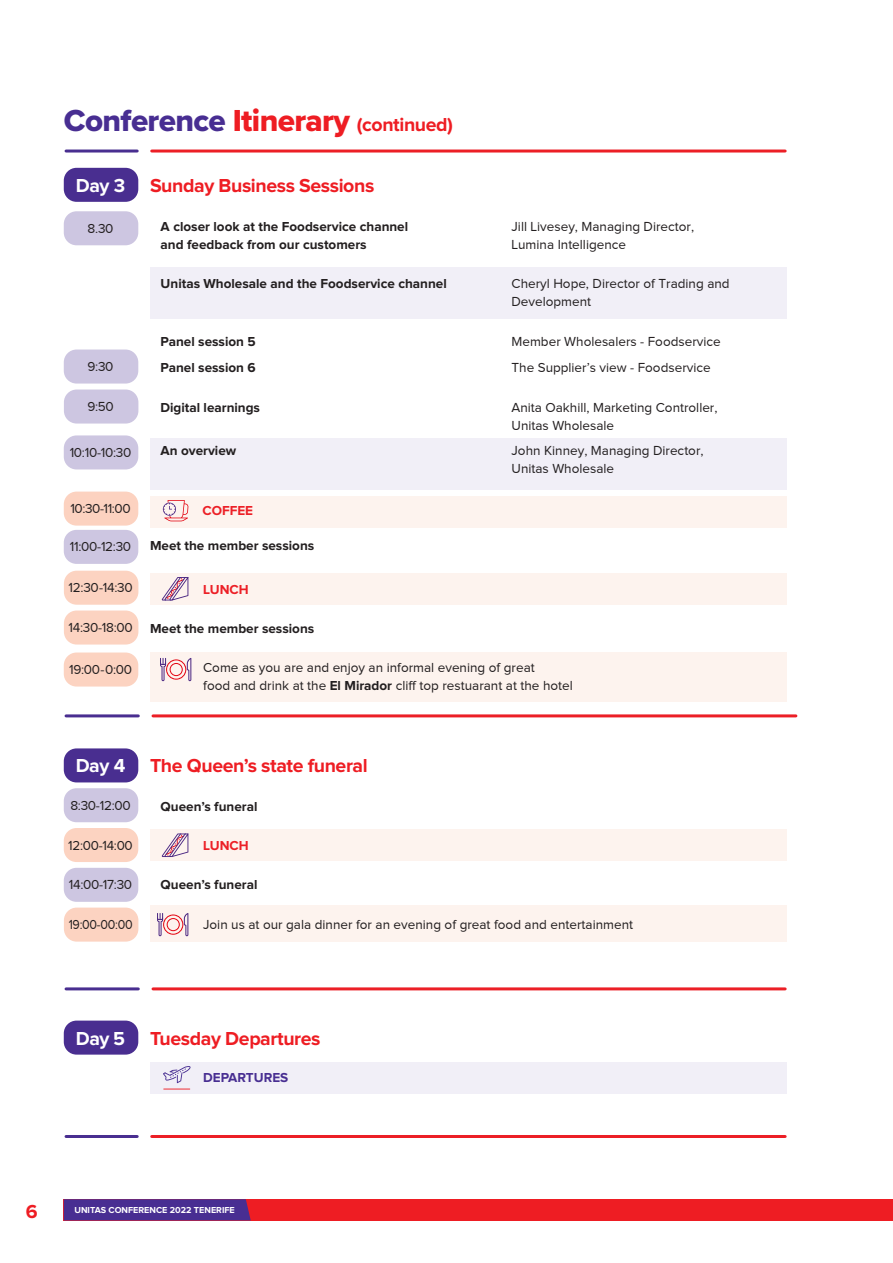
<style>
.page{position:relative;width:893px;height:1263px;background:#fff}
.page>*{position:absolute;margin:0;border:0;box-sizing:border-box;transform-origin:0 0}
.t1{font:700 19.5px "Proxima Nova";letter-spacing:-.02em;color:#ee1d23}
.t2{font:700 19.5px "Proxima Nova";letter-spacing:-.02em;color:#fff}
.t3{font:13.5px/18px "Proxima Nova";color:#231f20}
.t4{font:700 13.5px "Proxima Nova";color:#231f20}
.t5{font:700 13.5px "Proxima Nova";color:#ec1f26}
.t6{font:13.5px "Proxima Nova";color:#231f20;scale:.92 1}
.t7{font:700 13.5px "Proxima Nova";color:#482e92}
.t8{font:700 9px "Proxima Nova";color:#fff}
.s1{font-family:"Proxima Nova Extrabld";font-weight:400;font-size:31.5px;color:#482e92}
.s2{font-family:"Proxima Nova Extrabld";font-weight:400;font-size:31.5px}
.s3{font-weight:700}
</style>
<div class="page">
<hr style="left:66px;top:150px;width:71px;height:3px;background:#492e90">
<hr style="left:152px;top:150px;width:633px;height:3px;background:#ec1f26">
<hr style="left:66px;top:1135px;width:71px;height:3px;background:#492e90">
<hr style="left:152px;top:1135px;width:633px;height:3px;background:#ec1f26">
<div style="left:150px;top:267px;width:637px;height:51px;background:#f1eff7"></div>
<div style="left:150px;top:496px;width:637px;height:32px;background:#fdf3ee"></div>
<div style="left:150px;top:438px;width:637px;height:51px;background:#f1eff7"></div>
<div style="left:150px;top:573px;width:637px;height:32px;background:#fdf3ee"></div>
<div style="left:150px;top:652px;width:637px;height:50px;background:#fdf3ee"></div>
<div style="left:64px;top:211px;width:74px;height:34px;background:#cdc6e1;border-radius:13px"></div>
<div style="left:64px;top:349px;width:74px;height:35px;background:#cdc6e1;border-radius:13px"></div>
<div style="left:64px;top:435px;width:74px;height:34px;background:#cdc6e1;border-radius:13px"></div>
<div style="left:64px;top:492px;width:74px;height:34px;background:#fcd2c0;border-radius:13px"></div>
<div style="left:64px;top:530px;width:74px;height:34px;background:#cdc6e1;border-radius:13px"></div>
<div style="left:64px;top:652px;width:74px;height:34px;background:#fcd3c1;border-radius:13px"></div>
<div style="left:64px;top:389px;width:74px;height:34px;background:#cdc6e1;border-radius:13px"></div>
<div style="left:64px;top:168px;width:74px;height:34px;background:#492e90;border-radius:13px"></div>
<svg style="left:163px;top:500px;width:25px;height:21px"></svg>
<svg style="left:162px;top:577px;width:26px;height:23px"></svg>
<svg style="left:160px;top:658px;width:31px;height:23px"></svg>
<div style="left:64px;top:571px;width:74px;height:34px;background:#fcd3c1;border-radius:13px"></div>
<div style="left:64px;top:610px;width:74px;height:34px;background:#fcd3c1;border-radius:13px"></div>
<hr style="left:66px;top:714px;width:72px;height:3px;background:#492e90">
<hr style="left:153px;top:714px;width:643px;height:3px;background:#ec1f26">
<hr style="left:66px;top:987px;width:72px;height:3px;background:#492e90">
<hr style="left:153px;top:987px;width:632px;height:3px;background:#ec1f26">
<div style="left:150px;top:829px;width:637px;height:32px;background:#fdf3ee"></div>
<div style="left:150px;top:905px;width:637px;height:37px;background:#fdf3ee"></div>
<div style="left:64px;top:788px;width:74px;height:34px;background:#cdc6e1;border-radius:13px"></div>
<div style="left:64px;top:868px;width:74px;height:34px;background:#cdc6e1;border-radius:13px"></div>
<div style="left:64px;top:828px;width:74px;height:34px;background:#fcd3c1;border-radius:13px"></div>
<div style="left:64px;top:748px;width:74px;height:34px;background:#492e90;border-radius:13px"></div>
<svg style="left:162px;top:833px;width:26px;height:24px"></svg>
<div style="left:64px;top:907px;width:74px;height:35px;background:#fcd3c1;border-radius:13px"></div>
<svg style="left:157px;top:913px;width:31px;height:23px"></svg>
<div style="left:150px;top:1062px;width:637px;height:32px;background:#f1eff7"></div>
<div style="left:64px;top:1020px;width:74px;height:34px;background:#492e90;border-radius:13px"></div>
<svg style="left:163px;top:1066px;width:28px;height:23px"></svg>
<div style="left:64px;top:1199px;width:829px;height:21px;background:#ee1d23"></div>
<div style="left:64px;top:1199px;width:187px;height:21px;background:#482e92"></div>
<h1 class="t1" style="left:64px;top:117px;width:391px"><span class="s1">Conference</span> <span class="s2">Itinerary</span> (continued)</h1>
<h1 class="t2" style="left:76px;top:177px;width:51px">Day 3</h1>
<h1 class="t1" style="left:150px;top:177px;width:226px">Sunday Business Sessions</h1>
<p class="t4" style="left:161px;top:221px;width:249px">A closer look at the Foodservice channel</p>
<p class="t3" style="left:512px;top:219px;width:184px">Jill Livesey, Managing Director,</p>
<p class="t4" style="left:161px;top:239px;width:207px">and feedback from our customers</p>
<p class="t3" style="left:512px;top:237px;width:116px">Lumina Intelligence</p>
<p class="t4" style="left:161px;top:278px;width:288px">Unitas Wholesale and the Foodservice channel</p>
<p class="t3" style="left:511px;top:276px;width:220px">Cheryl Hope, Director of Trading and<br>Development</p>
<p class="t4" style="left:161px;top:336px;width:97px">Panel session 5</p>
<p class="t3" style="left:511px;top:333px;width:211px">Member Wholesalers - Foodservice</p>
<p class="t4" style="left:161px;top:362px;width:97px">Panel session 6</p>
<p class="t3" style="left:511px;top:360px;width:201px">The Supplier’s view - Foodservice</p>
<p class="t4" style="left:160px;top:401px;width:101px">Digital learnings</p>
<p class="t3" style="left:512px;top:399px;width:207px">Anita Oakhill, Marketing Controller,<br>Unitas Wholesale</p>
<p class="t4" style="left:160px;top:445px;width:77px">An overview</p>
<p class="t3" style="left:512px;top:443px;width:194px">John Kinney, Managing Director,<br>Unitas Wholesale</p>
<p class="t5" style="left:202px;top:505px;width:52px">COFFEE</p>
<p class="t4" style="left:150px;top:540px;width:166px">Meet the member sessions</p>
<p class="t5" style="left:203px;top:583px;width:47px">LUNCH</p>
<p class="t4" style="left:150px;top:623px;width:166px">Meet the member sessions</p>
<p class="t3" style="left:203px;top:660px;width:371px">Come as you are and enjoy an informal evening of great<br>food and drink at the <span class="s3">El Mirador</span> cliff top restuarant at the hotel</p>
<p class="t3" style="left:88px;top:221px;width:27px">8.30</p>
<p class="t3" style="left:88px;top:359px;width:27px">9:30</p>
<p class="t3" style="left:88px;top:399px;width:28px">9:50</p>
<p class="t3" style="left:70px;top:445px;width:63px">10:10-10:30</p>
<p class="t3" style="left:70px;top:501px;width:62px">10:30-11:00</p>
<p class="t3" style="left:70px;top:539px;width:63px">11:00-12:30</p>
<p class="t3" style="left:69px;top:580px;width:66px">12:30-14:30</p>
<p class="t3" style="left:69px;top:620px;width:66px">14:30-18:00</p>
<p class="t3" style="left:69px;top:662px;width:65px">19:00-0:00</p>
<h1 class="t2" style="left:76px;top:758px;width:51px">Day 4</h1>
<h1 class="t1" style="left:150px;top:757px;width:219px">The Queen’s state funeral</h1>
<p class="t4" style="left:161px;top:801px;width:98px">Queen’s funeral</p>
<p class="t5" style="left:203px;top:840px;width:47px">LUNCH</p>
<p class="t4" style="left:161px;top:879px;width:98px">Queen’s funeral</p>
<p class="t6" style="left:69px;top:920px;width:71px">19:00-00:00</p>
<p class="t3" style="left:203px;top:916px;width:431px">Join us at our gala dinner for an evening of great food and entertainment</p>
<p class="t3" style="left:70px;top:797px;width:62px">8:30-12:00</p>
<p class="t3" style="left:68px;top:837px;width:66px">12:00-14:00</p>
<p class="t3" style="left:69px;top:877px;width:65px">14:00-17:30</p>
<h1 class="t2" style="left:76px;top:1030px;width:51px">Day 5</h1>
<h1 class="t1" style="left:150px;top:1030px;width:172px">Tuesday Departures</h1>
<p class="t7" style="left:203px;top:1072px;width:87px">DEPARTURES</p>
<h1 class="t1" style="left:26px;top:1203px;width:13px">6</h1>
<p class="t8" style="left:74px;top:1206px;width:162px">UNITAS CONFERENCE 2022 TENERIFE</p>
</div>
